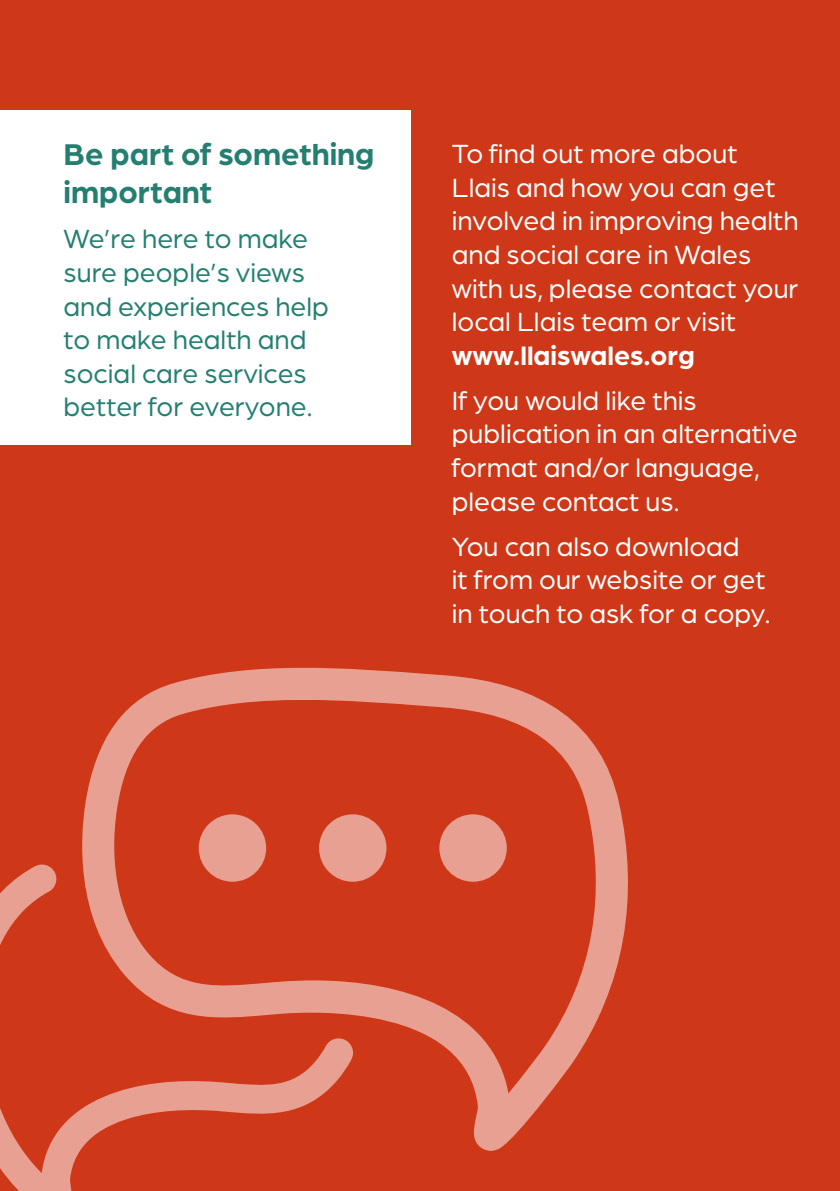
<style>
.page{position:relative;width:840px;height:1191px;background:#fff}
.page>*{position:absolute;margin:0;border:0;box-sizing:border-box;transform-origin:0 0}
.H5_Intro_text{font:700 32px/38.4px "Arboria";color:#247f71}
.Intro_text{font:28px/33.6px "Arboria";color:#fff}
.Intro_text-2{font:28px/33.6px "Arboria";color:#247f71}
.s1{font-weight:700}
</style>
<div class="page">
<div style="left:0;top:0;width:839px;height:1191px;background:#ce3717"></div>
<div style="left:0;top:110px;width:410px;height:335px;background:#fff"></div>
<svg style="left:1px;top:864px;width:80px;height:327px"></svg>
<svg style="left:75px;top:667px;width:553px;height:483px"></svg>
<div style="left:198px;top:814px;width:68px;height:67px;background:#e7a091;border-radius:50%"></div>
<div style="left:319px;top:814px;width:67px;height:67px;background:#e7a091;border-radius:50%"></div>
<div style="left:439px;top:814px;width:67px;height:67px;background:#e7a091;border-radius:50%"></div>
<img style="left:0;top:0;width:1px;height:1191px">
<p class="H5_Intro_text" style="left:63px;top:133px;width:312px">Be part of something important</p>
<p class="Intro_text-2" style="left:63px;top:221px;width:267px">We’re here to make sure people’s views and experiences help to make health and social care services better for everyone.</p>
<p class="Intro_text" style="left:451px;top:136px;width:348px">To find out more about<br>Llais and how you can get involved in improving health and social care in Wales with us, please contact your local Llais team or visit <span class="s1">www.llaiswales.org</span></p>
<p class="Intro_text" style="left:451px;top:382px;width:347px">If you would like this publication in an alternative format and/or language, please contact us.</p>
<p class="Intro_text" style="left:451px;top:528px;width:320px">You can also download<br>it from our website or get in touch to ask for a copy.</p>
</div>
